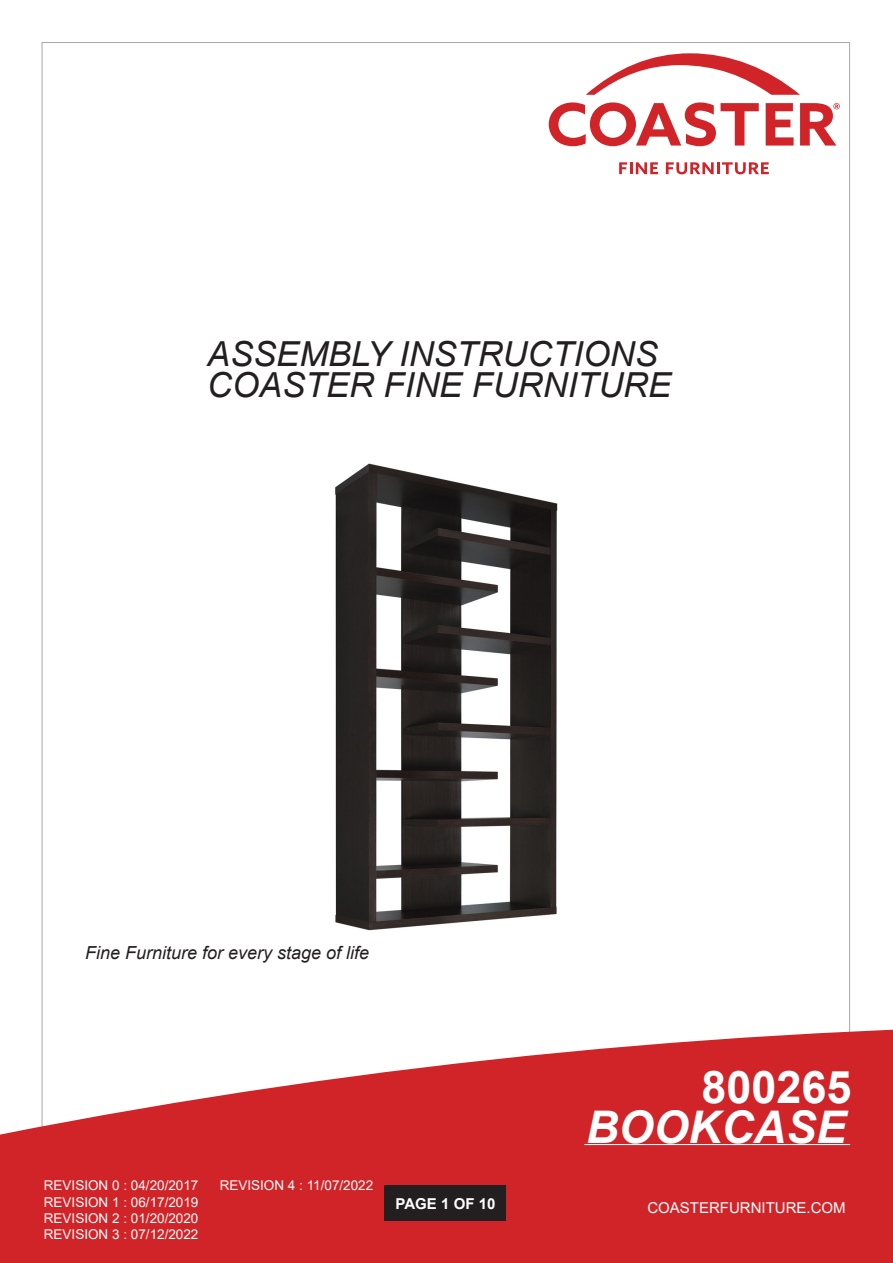
<style>
.page{position:relative;width:893px;height:1263px;background:#fff}
.page>*{position:absolute;margin:0;border:0;box-sizing:border-box;transform-origin:0 0}
.t1{font:italic 700 45px "Arial";color:#fff}
.t2{font:700 45px "Arial";color:#fff}
.t3{font:italic 34.5px/31px "Arial";color:#231f20}
.t4{font:italic 18px "Arial";color:#231f20}
.t5{font:15px "Arial";color:#fff}
.t6{font:700 15px "Arial";color:#fff}
.t7{font:13.5px/16.2px "Arial";color:#fff;text-align:justify}
</style>
<div class="page">
<svg style="left:0;top:1024px;width:893px;height:239px;fill:#d12429"></svg>
<div style="left:385px;top:1185px;width:121px;height:36px;background:#231f20"></div>
<svg style="left:619px;top:162px;width:39px;height:12px"></svg>
<svg style="left:666px;top:162px;width:103px;height:12px"></svg>
<svg style="left:586px;top:53px;width:214px;height:42px"></svg>
<svg style="left:549px;top:102px;width:210px;height:44px"></svg>
<svg style="left:800px;top:103px;width:40px;height:43px"></svg>
<svg style="left:766px;top:103px;width:28px;height:43px"></svg>
<hr style="left:584px;top:1144px;width:266px;height:1px;background:#fff">
<img style="left:335px;top:463px;width:223px;height:468px">
<h2 class="t3" style="left:207px;top:339px;width:465px">ASSEMBLY INSTRUCTIONS<br>COASTER FINE FURNITURE</h2>
<h3 class="t4" style="left:85px;top:941px;width:286px">Fine Furniture for every stage of life</h3>
<p class="t7" style="left:44px;top:1177px;width:156px">REVISION 0 : 04/20/2017<br>REVISION 1 : 06/17/2019<br>REVISION 2 : 01/20/2020<br>REVISION 3 : 07/12/2022</p>
<p class="t7" style="left:220px;top:1177px;width:155px">REVISION 4 : 11/07/2022</p>
<p class="t6" style="left:396px;top:1193px;width:101px">PAGE 1 OF 10</p>
<h1 class="t2" style="left:701px;top:1055px;width:152px">800265</h1>
<h1 class="t1" style="left:586px;top:1097px;width:262px">BOOKCASE</h1>
<p class="t5" style="left:647px;top:1197px;width:200px">COASTERFURNITURE.COM</p>
</div>
